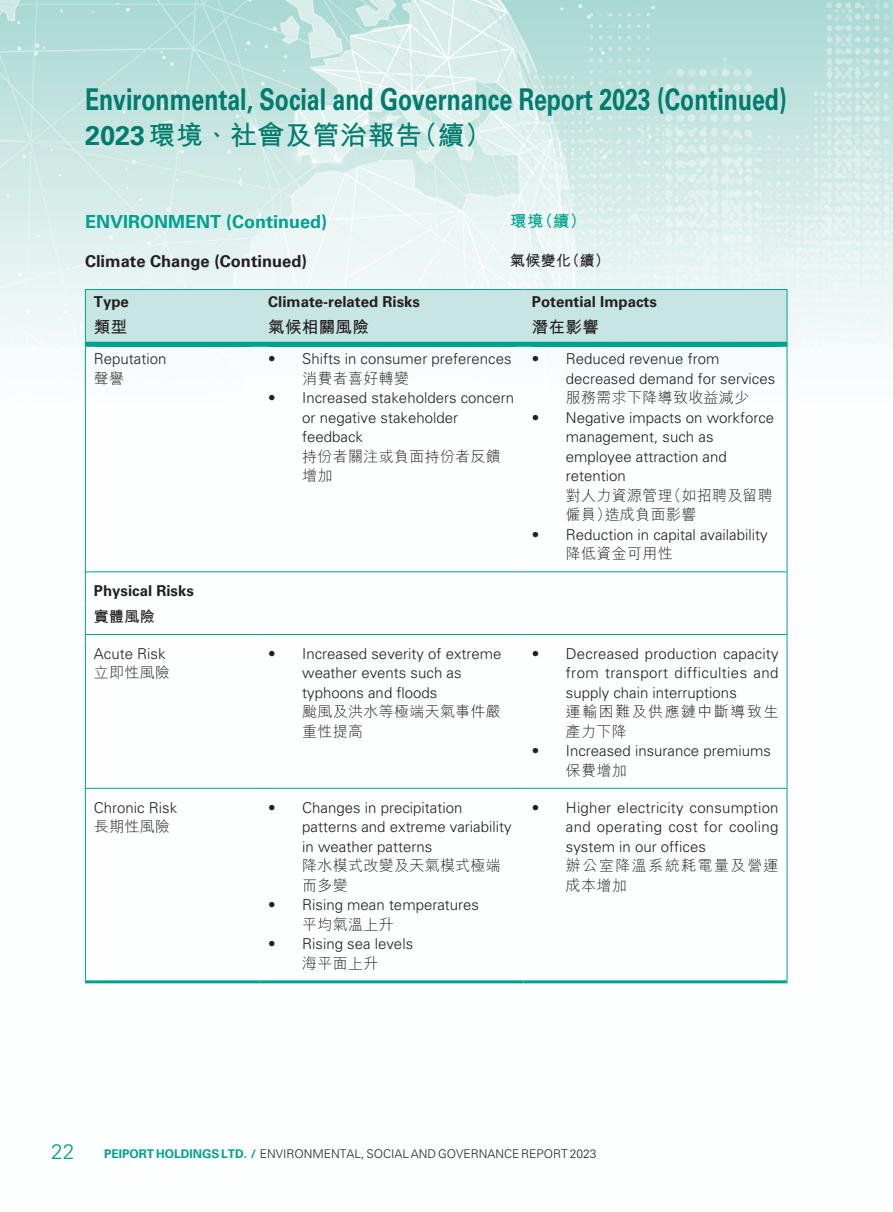
<style>
.page{position:relative;width:893px;height:1212px;background:#fff}
.page>*{position:absolute;margin:0;border:0;box-sizing:border-box;transform-origin:0 0}
.t1{font:700 30px "Univers LT Std";color:#007c6e;scale:.77 1}
.t2{font:700 27px "M Hei HK";letter-spacing:.02em;color:#007c6e}
.t3{font:300 21px "Univers LT Std";color:#00a18f}
._01_H1_E{font:700 18px "Univers LT Std";color:#00a18f}
._02_H2_E{font:700 16.5px "Univers LT Std";color:#231f20}
._001_H1_C{font:700 16.5px "M Hei HK";letter-spacing:.02em;color:#231f20}
._001_H1_C-2{font:700 16.5px "M Hei HK";color:#00a18f}
._50_Table_txt{font:300 15px/19.5px "Univers LT Std";color:#231f20}
._50_Table_txt-2{font:300 15px/19.5px "M Hei HK";letter-spacing:.02em;color:#231f20}
._50_Table_txt-3{font:700 15px "Univers LT Std";color:#231f20}
._50_Table_txt-4{font:300 15px/19.5px "M Hei HK";letter-spacing:.1em;color:#231f20}
._002_H2_C{font:700 15px "M Hei HK";color:#231f20}
._50_Table_txt-5{font:700 15px "M Hei HK";color:#231f20}
.t4{font:300 12px "Univers LT Std";color:#231f20}
.s1{font-family:"Univers LT Std"}
.s2{font-family:"M Hei HK"}
.s3{font-weight:700;color:#00a18f}
</style>
<div class="page">
<img style="left:0;top:0;width:893px;height:984px">
<hr style="left:85px;top:289px;width:175px;height:1px;background:#00a18f">
<hr style="left:260px;top:289px;width:263px;height:1px;background:#00a18f">
<hr style="left:523px;top:289px;width:264px;height:1px;background:#00a18f">
<svg style="left:85px;top:290px;width:703px;height:57px;background:#b6dfdb"></svg>
<hr style="left:85px;top:347px;width:1px;height:221px;background:#00a18f">
<hr style="left:787px;top:347px;width:1px;height:221px;background:#00a18f">
<svg style="left:85px;top:568px;width:1px;height:73px"></svg>
<svg style="left:787px;top:568px;width:1px;height:73px"></svg>
<hr style="left:85px;top:641px;width:1px;height:143px;background:#00a18f">
<hr style="left:787px;top:641px;width:1px;height:143px;background:#00a18f">
<hr style="left:85px;top:795px;width:1px;height:182px;background:#00a18f">
<hr style="left:787px;top:795px;width:1px;height:182px;background:#00a18f">
<hr style="left:94px;top:346px;width:157px;height:1px;background:#00a18f">
<hr style="left:268px;top:346px;width:247px;height:1px;background:#00a18f">
<hr style="left:532px;top:346px;width:246px;height:1px;background:#00a18f">
<hr style="left:86px;top:571px;width:174px;height:1px;background:#00a18f">
<hr style="left:260px;top:571px;width:263px;height:1px;background:#00a18f">
<hr style="left:523px;top:571px;width:264px;height:1px;background:#00a18f">
<hr style="left:86px;top:634px;width:174px;height:1px;background:#00a18f">
<hr style="left:260px;top:634px;width:263px;height:1px;background:#00a18f">
<hr style="left:523px;top:634px;width:264px;height:1px;background:#00a18f">
<hr style="left:86px;top:788px;width:174px;height:1px;background:#00a18f">
<hr style="left:260px;top:788px;width:263px;height:1px;background:#00a18f">
<hr style="left:523px;top:788px;width:264px;height:1px;background:#00a18f">
<hr style="left:86px;top:980px;width:174px;height:3px;background:#00a18f">
<hr style="left:260px;top:980px;width:263px;height:3px;background:#00a18f">
<hr style="left:523px;top:980px;width:264px;height:3px;background:#00a18f">
<h1 class="t1" style="left:85px;top:82px;width:913px">Environmental, Social and Governance Report 2023 (Continued)</h1>
<h2 class="t2" style="left:85px;top:116px;width:408px"><span class="s1">2023</span>環境、社會及管治報告（續）</h2>
<p class="_01_H1_E" style="left:85px;top:211px;width:244px">ENVIRONMENT (Continued)</p>
<p class="_02_H2_E" style="left:85px;top:251px;width:223px">Climate Change (Continued)</p>
<p class="_001_H1_C-2" style="left:510px;top:209px;width:77px">環境（續）</p>
<p class="_002_H2_C" style="left:510px;top:250px;width:101px">氣候變化（續）</p>
<p class="_50_Table_txt-3" style="left:94px;top:293px;width:37px">Type</p>
<p class="_50_Table_txt-3" style="left:268px;top:293px;width:153px">Climate-related Risks</p>
<p class="_50_Table_txt-3" style="left:532px;top:293px;width:127px">Potential Impacts</p>
<p class="_001_H1_C" style="left:94px;top:315px;width:35px">類型</p>
<p class="_001_H1_C" style="left:268px;top:315px;width:102px">氣候相關風險</p>
<p class="_001_H1_C" style="left:532px;top:315px;width:68px">潛在影響</p>
<p class="_50_Table_txt" style="left:94px;top:349px;width:74px">Reputation</p>
<p class="_50_Table_txt-2" style="left:94px;top:368px;width:32px">聲譽</p>
<p class="_50_Table_txt" style="left:302px;top:349px;width:211px;text-indent:-34px">• Shifts in consumer preferences<span class="s2">消費者喜好轉變</span></p>
<p class="_50_Table_txt" style="left:302px;top:388px;width:213px;text-indent:-34px">• Increased stakeholders concern or negative stakeholder feedback</p>
<p class="_50_Table_txt-2" style="left:302px;top:446px;width:200px">持份者關注或負面持份者反饋增加</p>
<p class="_50_Table_txt" style="left:566px;top:349px;width:211px;text-indent:-34px">• Reduced revenue from decreased demand for services</p>
<p class="_50_Table_txt-2" style="left:566px;top:388px;width:185px">服務需求下降導致收益減少</p>
<p class="_50_Table_txt" style="left:566px;top:408px;width:210px;text-indent:-34px">• Negative impacts on workforce management, such as employee attraction and retention</p>
<p class="_50_Table_txt-2" style="left:566px;top:485px;width:209px">對人力資源管理（如招聘及留聘僱員）造成負面影響</p>
<p class="_50_Table_txt" style="left:532px;top:525px;width:237px">• Reduction in capital availability</p>
<p class="_50_Table_txt-2" style="left:566px;top:544px;width:108px">降低資金可用性</p>
<p class="_50_Table_txt-3" style="left:94px;top:581px;width:102px">Physical Risks</p>
<p class="_50_Table_txt-5" style="left:94px;top:606px;width:62px">實體風險</p>
<p class="_50_Table_txt" style="left:94px;top:644px;width:73px">Acute Risk</p>
<p class="_50_Table_txt-2" style="left:94px;top:663px;width:78px">立即性風險</p>
<p class="_50_Table_txt" style="left:94px;top:797px;width:85px">Chronic Risk</p>
<p class="_50_Table_txt-2" style="left:94px;top:817px;width:78px">長期性風險</p>
<p class="_50_Table_txt" style="left:302px;top:644px;width:201px;text-indent:-34px">• Increased severity of extreme weather events such as typhoons and floods</p>
<p class="_50_Table_txt-2" style="left:302px;top:702px;width:200px">颱風及洪水等極端天氣事件嚴重性提高</p>
<p class="_50_Table_txt" style="left:302px;top:797px;width:211px;text-indent:-34px">• Changes in precipitation patterns and extreme variability in weather patterns</p>
<p class="_50_Table_txt-2" style="left:302px;top:856px;width:200px">降水模式改變及天氣模式極端而多變</p>
<p class="_50_Table_txt" style="left:268px;top:895px;width:212px">• Rising mean temperatures</p>
<p class="_50_Table_txt-2" style="left:302px;top:914px;width:93px">平均氣溫上升</p>
<p class="_50_Table_txt" style="left:268px;top:934px;width:146px">• Rising sea levels</p>
<p class="_50_Table_txt-2" style="left:302px;top:953px;width:78px">海平面上升</p>
<p class="_50_Table_txt" style="left:566px;top:644px;width:214px;text-align:justify;text-indent:-34px">• Decreased production capacity from transport difficulties and supply chain interruptions</p>
<p class="_50_Table_txt-4" style="left:566px;top:702px;width:214px">運輸困難及供應鏈中斷導致生產力下降</p>
<p class="_50_Table_txt" style="left:532px;top:741px;width:241px">• Increased insurance premiums</p>
<p class="_50_Table_txt-2" style="left:566px;top:760px;width:62px">保費增加</p>
<p class="_50_Table_txt" style="left:566px;top:797px;width:214px;text-align:justify;text-indent:-34px">• Higher electricity consumption and operating cost for cooling system in our offices</p>
<p class="_50_Table_txt-4" style="left:566px;top:856px;width:214px">辦公室降溫系統耗電量及營運成本增加</p>
<h3 class="t3" style="left:51px;top:1138px;width:25px">22</h3>
<p class="t4" style="left:104px;top:1147px;width:494px"><span class="s3">PEIPORT HOLDINGS LTD. /</span> ENVIRONMENTAL, SOCIAL AND GOVERNANCE REPORT 2023</p>
</div>
